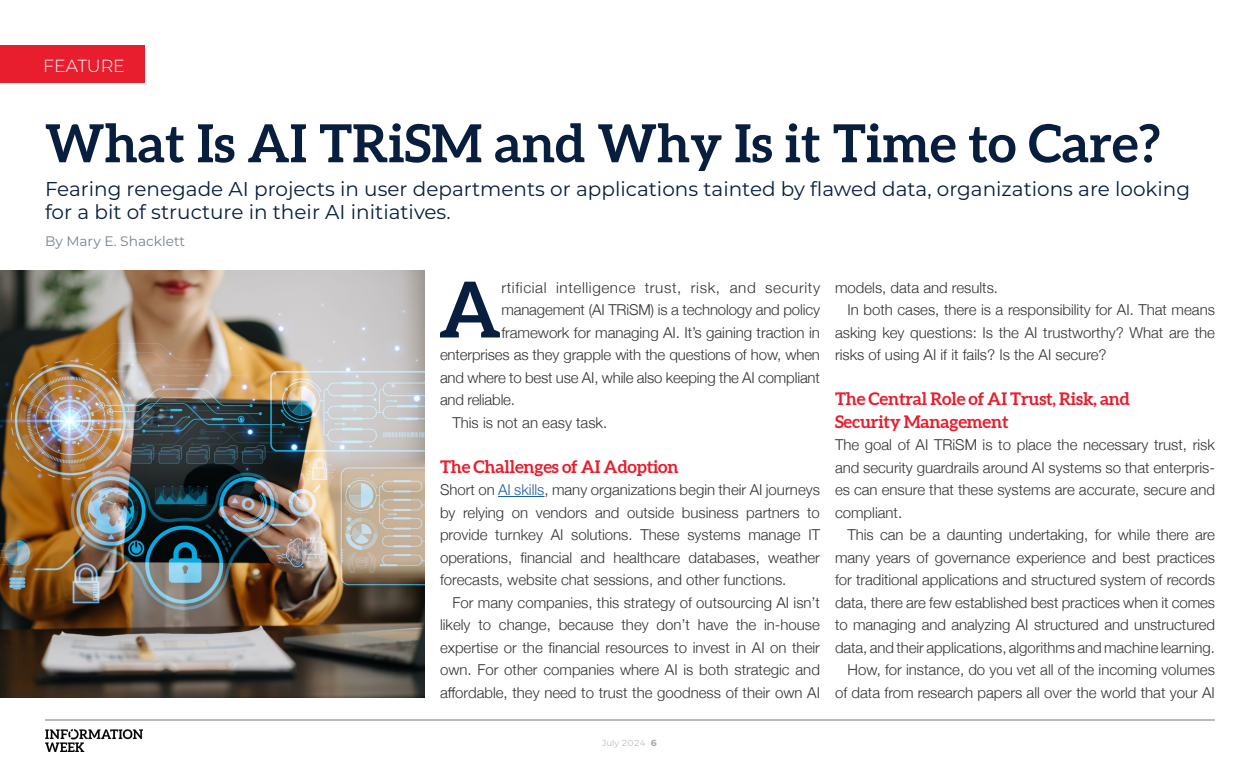
<style>
.page{position:relative;width:1260px;height:765px;background:#fff}
.page>*{position:absolute;margin:0;border:0;box-sizing:border-box;transform-origin:0 0}
.t1{font:700 77.25px "Aleo";color:#081e3f}
.t2{font:700 52.5px "Aleo";color:#081e3f}
.t3{font:20px/22.5px "Montserrat";color:#081e3f}
.t4{font:700 17.5px/22.5px "Aleo";letter-spacing:-.01em;color:#e81d2d}
.t5{font:300 17.5px "Montserrat";letter-spacing:-.005em;color:#fff}
.t6{font:300 15px/22.5px "Helvetica Neue";letter-spacing:-.005em;color:#333;text-align:justify}
.t7{font:300 15px "Helvetica Neue";letter-spacing:.04em;color:#333}
.t8{font:13.75px "Montserrat";color:#758391}
.t9{font:300 8.75px "Montserrat";color:#9ea5af}
.s1{color:#215e9e}
.s2{font-weight:700}
</style>
<div class="page">
<hr style="left:498px;top:496px;width:47px;height:1px;background:#215e9e">
<img style="left:0;top:270px;width:425px;height:428px">
<div style="left:0;top:45px;width:145px;height:37px;background:#e81d2d"></div>
<hr style="left:45px;top:720px;width:1170px;height:1px;background:#77787b">
<img style="left:45px;top:729px;width:97px;height:23px">
<p class="t5" style="left:43px;top:54px;width:83px">FEATURE</p>
<h2 class="t2" style="left:45px;top:111px;width:1117px">What Is AI TRiSM and Why Is it Time to Care?</h2>
<h3 class="t3" style="left:45px;top:177px;width:1147px">Fearing renegade AI projects in user departments or applications tainted by flawed data, organizations are looking for a bit of structure in their AI initiatives.</h3>
<p class="t8" style="left:45px;top:232px;width:142px">By Mary E. Shacklett</p>
<h1 class="t1" style="left:439px;top:262px;width:64px">A</h1>
<p class="t7" style="left:501px;top:275px;width:320px">rtificial intelligence trust, risk, and security</p>
<p class="t6" style="left:501px;top:297px;width:320px">management (AI TRiSM) is a technology and policy</p>
<p class="t6" style="left:501px;top:320px;width:320px">framework for managing AI. It’s gaining traction in</p>
<p class="t6" style="left:440px;top:342px;width:382px">enterprises as they grapple with the questions of how, when</p>
<p class="t6" style="left:440px;top:365px;width:382px">and where to best use AI, while also keeping the AI compliant</p>
<p class="t6" style="left:440px;top:387px;width:77px">and reliable.</p>
<p class="t6" style="left:452px;top:410px;width:156px">This is not an easy task.</p>
<p class="t4" style="left:440px;top:456px;width:240px">The Challenges of AI Adoption</p>
<p class="t6" style="left:440px;top:477px;width:382px">Short on <span class="s1">AI skills</span>, many organizations begin their AI journeys by relying on vendors and outside business partners to provide turnkey AI solutions. These systems manage IT operations, financial and healthcare databases, weather forecasts, website chat sessions, and other functions.</p>
<p class="t6" style="left:440px;top:590px;width:382px;text-indent:12px">For many companies, this strategy of outsourcing AI isn’t likely to change, because they don’t have the in-house expertise or the financial resources to invest in AI on their own. For other companies where AI is both strategic and affordable, they need to trust the goodness of their own AI</p>
<p class="t6" style="left:835px;top:275px;width:165px">models, data and results.</p>
<p class="t6" style="left:847px;top:297px;width:369px">In both cases, there is a responsibility for AI. That means</p>
<p class="t6" style="left:835px;top:320px;width:382px">asking key questions: Is the AI trustworthy? What are the</p>
<p class="t6" style="left:835px;top:342px;width:273px">risks of using AI if it fails? Is the AI secure?</p>
<p class="t4" style="left:835px;top:388px;width:296px">The Central Role of AI Trust, Risk, and<br>Security Management</p>
<p class="t6" style="left:835px;top:432px;width:382px">The goal of AI TRiSM is to place the necessary trust, risk and security guardrails around AI systems so that enterpris&shy;es can ensure that these systems are accurate, secure and compliant.</p>
<p class="t6" style="left:835px;top:522px;width:382px;text-align:right">This can be a daunting undertaking, for while there are many years of governance experience and best practices for traditional applications and structured system of records data, there are few established best practices when it comes to managing and analyzing AI structured and unstructured data, and their applications, algorithms and machine learning.<br>How, for instance, do you vet all of the incoming volumes of data from research papers all over the world that your AI</p>
<p class="t9" style="left:602px;top:737px;width:56px">July 2024 <span class="s2">6</span></p>
</div>
